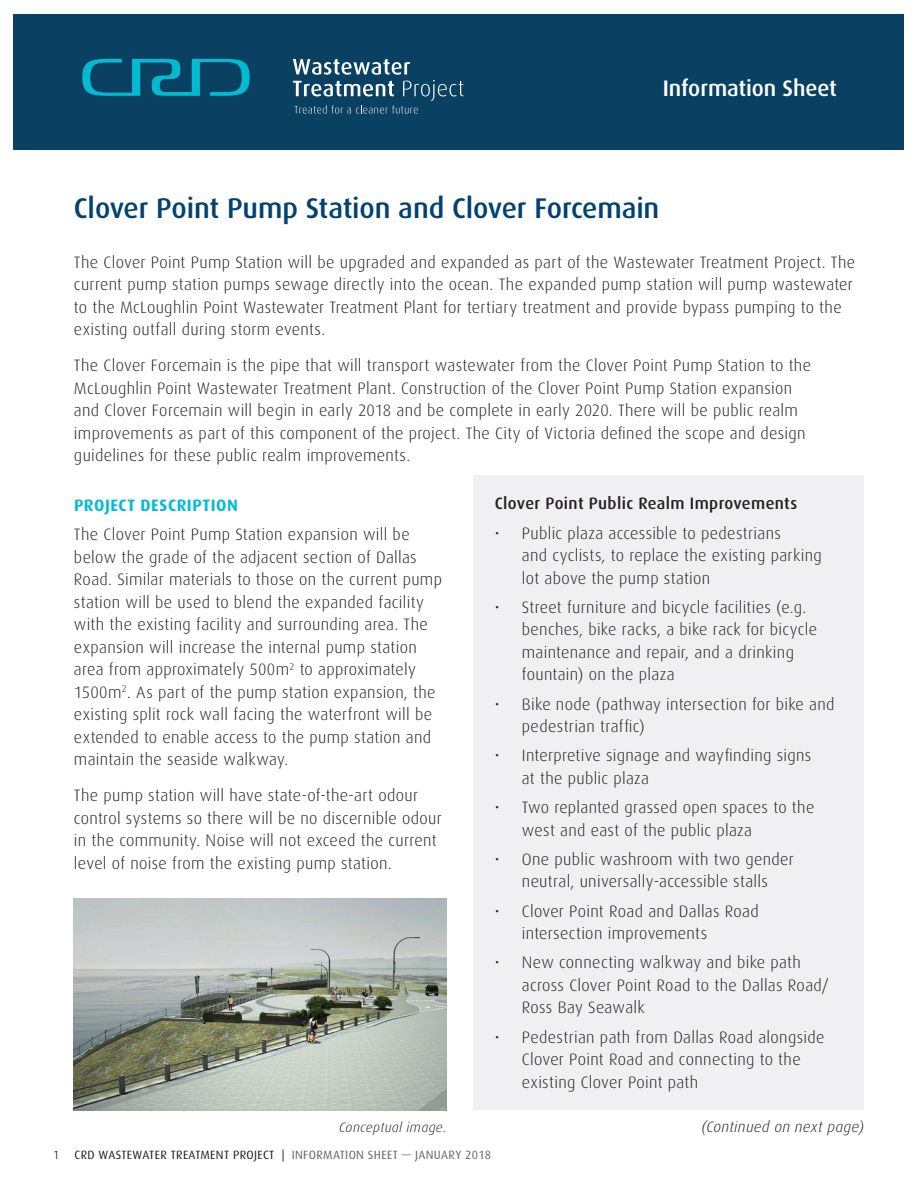
<style>
.page{position:relative;width:918px;height:1188px;background:#fff}
.page>*{position:absolute;margin:0;border:0;box-sizing:border-box;transform-origin:0 0}
.intro{font:500 28.5px "Dax OT";letter-spacing:-.005em;color:#004270}
.t1{font:500 22.5px "Dax OT";letter-spacing:-.005em;color:#fff}
.Body{font:300 16.5px/22.5px "Dax OT";letter-spacing:.02em;color:#231f20}
.Body-2{font:500 16.5px "Dax OT";letter-spacing:.02em;color:#231f20}
.Body-3{font:700 16.5px "Dax OT";letter-spacing:.035em;color:#05bbd3}
.Body-4{font:italic 300 15px "Dax OT";letter-spacing:.025em;color:#231f20}
.Body-5{font:italic 300 13.5px "Dax OT";letter-spacing:.03em;color:#231f20}
.t2{font:12px "Dax OT";letter-spacing:.03em;color:#231f20}
.t3{font:12px "Whitney";color:#231f20}
.s1{color:#62656a}
</style>
<div class="page">
<div style="left:14px;top:14px;width:890px;height:136px;background:#0a4162"></div>
<svg style="left:82px;top:59px;width:168px;height:37px"></svg>
<svg style="left:293px;top:59px;width:170px;height:55px"></svg>
<div style="left:473px;top:475px;width:391px;height:634px;background:#f0f0f2"></div>
<img style="left:74px;top:899px;width:372px;height:211px">
<h2 class="t1" style="left:663px;top:67px;width:176px">Information Sheet</h2>
<p class="intro" style="left:74px;top:181px;width:587px">Clover Point Pump Station and Clover Forcemain</p>
<p class="Body" style="left:74px;top:248px;width:783px">The Clover Point Pump Station will be upgraded and expanded as part of the Wastewater Treatment Project. The current pump station pumps sewage directly into the ocean. The expanded pump station will pump wastewater to the McLoughlin Point Wastewater Treatment Plant for tertiary treatment and provide bypass pumping to the existing outfall during storm events.</p>
<p class="Body" style="left:74px;top:351px;width:739px">The Clover Forcemain is the pipe that will transport wastewater from the Clover Point Pump Station to the McLoughlin Point Wastewater Treatment Plant. Construction of the Clover Point Pump Station expansion and Clover Forcemain will begin in early 2018 and be complete in early 2020. There will be public realm improvements as part of this component of the project. The City of Victoria defined the scope and design guidelines for these public realm improvements.</p>
<p class="Body-3" style="left:74px;top:489px;width:165px">PROJECT DESCRIPTION</p>
<p class="Body" style="left:74px;top:520px;width:370px">The Clover Point Pump Station expansion will be below the grade of the adjacent section of Dallas Road. Similar materials to those on the current pump station will be used to blend the expanded facility with the existing facility and surrounding area. The expansion will increase the internal pump station area from approximately 500m<sup>2</sup> to approximately 1500m<sup>2</sup>. As part of the pump station expansion, the existing split rock wall facing the waterfront will be extended to enable access to the pump station and maintain the seaside walkway.</p>
<p class="Body" style="left:74px;top:781px;width:369px">The pump station will have state-of-the-art odour control systems so there will be no discernible odour in the community. Noise will not exceed the current level of noise from the existing pump station.</p>
<p class="Body-2" style="left:495px;top:488px;width:304px">Clover Point Public Realm Improvements</p>
<p class="Body" style="left:522px;top:519px;width:302px;text-indent:-27px">• Public plaza accessible to pedestrians<br>and cyclists, to replace the existing parking lot above the pump station</p>
<p class="Body" style="left:522px;top:593px;width:297px;text-indent:-27px">• Street furniture and bicycle facilities (e.g. benches, bike racks, a bike rack for bicycle maintenance and repair, and a drinking fountain) on the plaza</p>
<p class="Body" style="left:522px;top:690px;width:314px;text-indent:-27px">• Bike node (pathway intersection for bike and pedestrian traffic)</p>
<p class="Body" style="left:522px;top:742px;width:291px;text-indent:-27px">• Interpretive signage and wayfinding signs at the public plaza</p>
<p class="Body" style="left:522px;top:793px;width:294px;text-indent:-27px">• Two replanted grassed open spaces to the west and east of the public plaza</p>
<p class="Body" style="left:495px;top:845px;width:300px;text-align:center">• One public washroom with two gender neutral, universally-accessible stalls</p>
<p class="Body" style="left:522px;top:897px;width:238px;text-indent:-27px">• Clover Point Road and Dallas Road intersection improvements</p>
<p class="Body" style="left:522px;top:949px;width:309px;text-indent:-27px">• New connecting walkway and bike path across Clover Point Road to the Dallas Road/<br>Ross Bay Seawalk</p>
<p class="Body" style="left:522px;top:1023px;width:304px;text-indent:-27px">• Pedestrian path from Dallas Road alongside<br>Clover Point Road and connecting to the existing Clover Point path</p>
<p class="Body-5" style="left:339px;top:1114px;width:109px">Conceptual image.</p>
<p class="Body-4" style="left:702px;top:1112px;width:164px">(Continued on next page)</p>
<p class="t3" style="left:54px;top:1148px;width:6px">1</p>
<p class="t2" style="left:75px;top:1144px;width:418px">CRD WASTEWATER TREATMENT PROJECT | <span class="s1">INFORMATION SHEET — JANUARY 2018</span></p>
</div>
